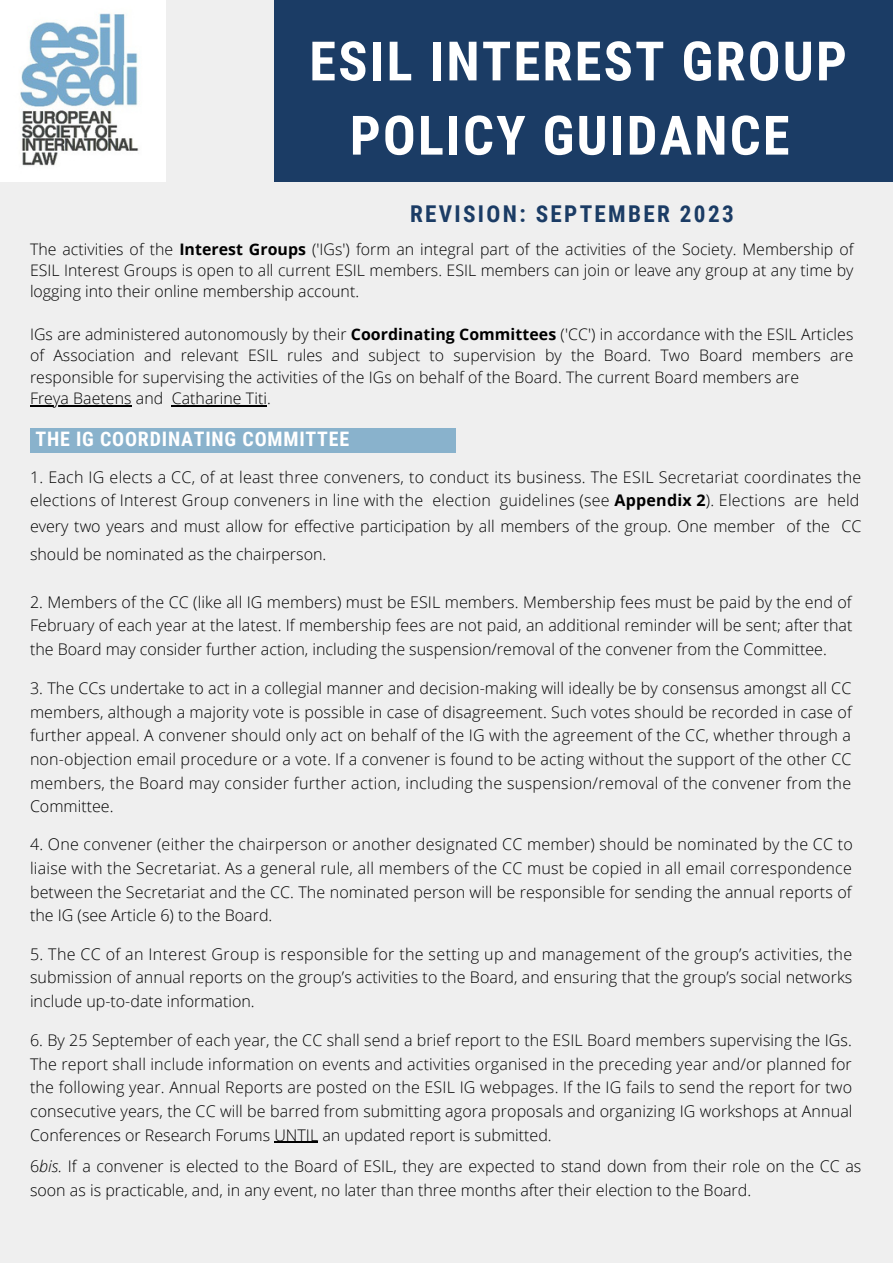
<style>
.page{position:relative;width:893px;height:1264px;background:#fff}
.page>*{position:absolute;margin:0;border:0;box-sizing:border-box;transform-origin:0 0}
.t1{font:700 54.3px/74.2px "Roboto Condensed";letter-spacing:.04em;color:#fff;text-align:center}
.t2{font:700 23.1px "Roboto Condensed";letter-spacing:.1em;color:#1b3c65}
.t3{font:700 19.95px "Roboto Condensed";letter-spacing:.04em;color:#fff}
.t4{font:300 16.05px/23.5px "Open Sans";letter-spacing:.01em;color:#000}
.t5{font:300 15.9px/21.3px "Open Sans";letter-spacing:.005em;color:#000;text-align:justify}
.s1{font-weight:700}
.s2{font-style:italic}
</style>
<div class="page">
<div style="left:0;top:0;width:892px;height:1262px;background:#efefef"></div>
<div style="left:30px;top:428px;width:425px;height:24px;background:#89b2cc"></div>
<div style="left:274px;top:0;width:618px;height:182px;background:#1b3c65"></div>
<img style="left:0;top:0;width:165px;height:182px">
<hr style="left:274px;top:1141px;width:44px;height:1px;background:#000">
<hr style="left:30px;top:405px;width:102px;height:1px;background:#000">
<hr style="left:172px;top:405px;width:95px;height:1px;background:#000">
<p class="t1" style="left:309px;top:25px;width:539px">ESIL INTEREST GROUP<br>POLICY GUIDANCE</p>
<p class="t2" style="left:410px;top:200px;width:325px">REVISION: SEPTEMBER 2023</p>
<p class="t5" style="left:30px;top:238px;width:825px">The activities of the <span class="s1">Interest Groups</span> ('IGs') form an integral part of the activities of the Society. Membership of ESIL Interest Groups is open to all current ESIL members. ESIL members can join or leave any group at any time by logging into their online membership account.</p>
<p class="t5" style="left:30px;top:323px;width:824px">IGs are administered autonomously by their <span class="s1">Coordinating Committees</span> ('CC') in accordance with the ESIL Articles of Association and relevant ESIL rules and subject to supervision by the Board. Two Board members are responsible for supervising the activities of the IGs on behalf of the Board. The current Board members are</p>
<p class="t5" style="left:30px;top:387px;width:242px">Freya Baetens and Catharine Titi.</p>
<p class="t3" style="left:35px;top:427px;width:315px">THE IG COORDINATING COMMITTEE</p>
<p class="t4" style="left:30px;top:464px;width:832px">1. Each IG elects a CC, of at least three conveners, to conduct its business. The ESIL Secretariat coordinates the elections of Interest Group conveners in line with the election guidelines (see <span class="s1">Appendix 2</span>). Elections are held</p>
<p class="t4" style="left:30px;top:512px;width:832px;line-height:28px">every two years and must allow for effective participation by all members of the group. One member of the CC should be nominated as the chairperson.</p>
<p class="t4" style="left:30px;top:589px;width:823px">2. Members of the CC (like all IG members) must be ESIL members. Membership fees must be paid by the end of</p>
<p class="t4" style="left:30px;top:613px;width:823px">February of each year at the latest. If membership fees are not paid, an additional reminder will be sent; after that</p>
<p class="t4" style="left:30px;top:636px;width:798px">the Board may consider further action, including the suspension/removal of the convener from the Committee.</p>
<p class="t4" style="left:30px;top:676px;width:822px">3. The CCs undertake to act in a collegial manner and decision-making will ideally be by consensus amongst all CC</p>
<p class="t4" style="left:30px;top:699px;width:823px">members, although a majority vote is possible in case of disagreement. Such votes should be recorded in case of</p>
<p class="t4" style="left:30px;top:723px;width:822px">further appeal. A convener should only act on behalf of the IG with the agreement of the CC, whether through a</p>
<p class="t4" style="left:30px;top:747px;width:822px">non-objection email procedure or a vote. If a convener is found to be acting without the support of the other CC</p>
<p class="t4" style="left:30px;top:770px;width:822px">members, the Board may consider further action, including the suspension/removal of the convener from the</p>
<p class="t4" style="left:30px;top:794px;width:85px">Committee.</p>
<p class="t4" style="left:30px;top:832px;width:824px">4. One convener (either the chairperson or another designated CC member) should be nominated by the CC to</p>
<p class="t4" style="left:30px;top:856px;width:823px">liaise with the Secretariat. As a general rule, all members of the CC must be copied in all email correspondence</p>
<p class="t4" style="left:30px;top:879px;width:823px">between the Secretariat and the CC. The nominated person will be responsible for sending the annual reports of</p>
<p class="t4" style="left:30px;top:903px;width:244px">the IG (see Article 6) to the Board.</p>
<p class="t4" style="left:30px;top:941px;width:823px">5. The CC of an Interest Group is responsible for the setting up and management of the group’s activities, the</p>
<p class="t4" style="left:30px;top:965px;width:823px">submission of annual reports on the group’s activities to the Board, and ensuring that the group’s social networks</p>
<p class="t4" style="left:30px;top:988px;width:226px">include up-to-date information.</p>
<p class="t4" style="left:30px;top:1028px;width:823px">6. By 25 September of each year, the CC shall send a brief report to the ESIL Board members supervising the IGs.</p>
<p class="t4" style="left:30px;top:1051px;width:823px">The report shall include information on events and activities organised in the preceding year and/or planned for</p>
<p class="t4" style="left:30px;top:1075px;width:823px">the following year. Annual Reports are posted on the ESIL IG webpages. If the IG fails to send the report for two</p>
<p class="t4" style="left:30px;top:1098px;width:824px">consecutive years, the CC will be barred from submitting agora proposals and organizing IG workshops at Annual</p>
<p class="t4" style="left:30px;top:1122px;width:523px">Conferences or Research Forums UNTIL an updated report is submitted.</p>
<p class="t4" style="left:30px;top:1154px;width:832px">6<span class="s2">bis.</span> If a convener is elected to the Board of ESIL, they are expected to stand down from their role on the CC as soon as is practicable, and, in any event, no later than three months after their election to the Board.</p>
</div>
